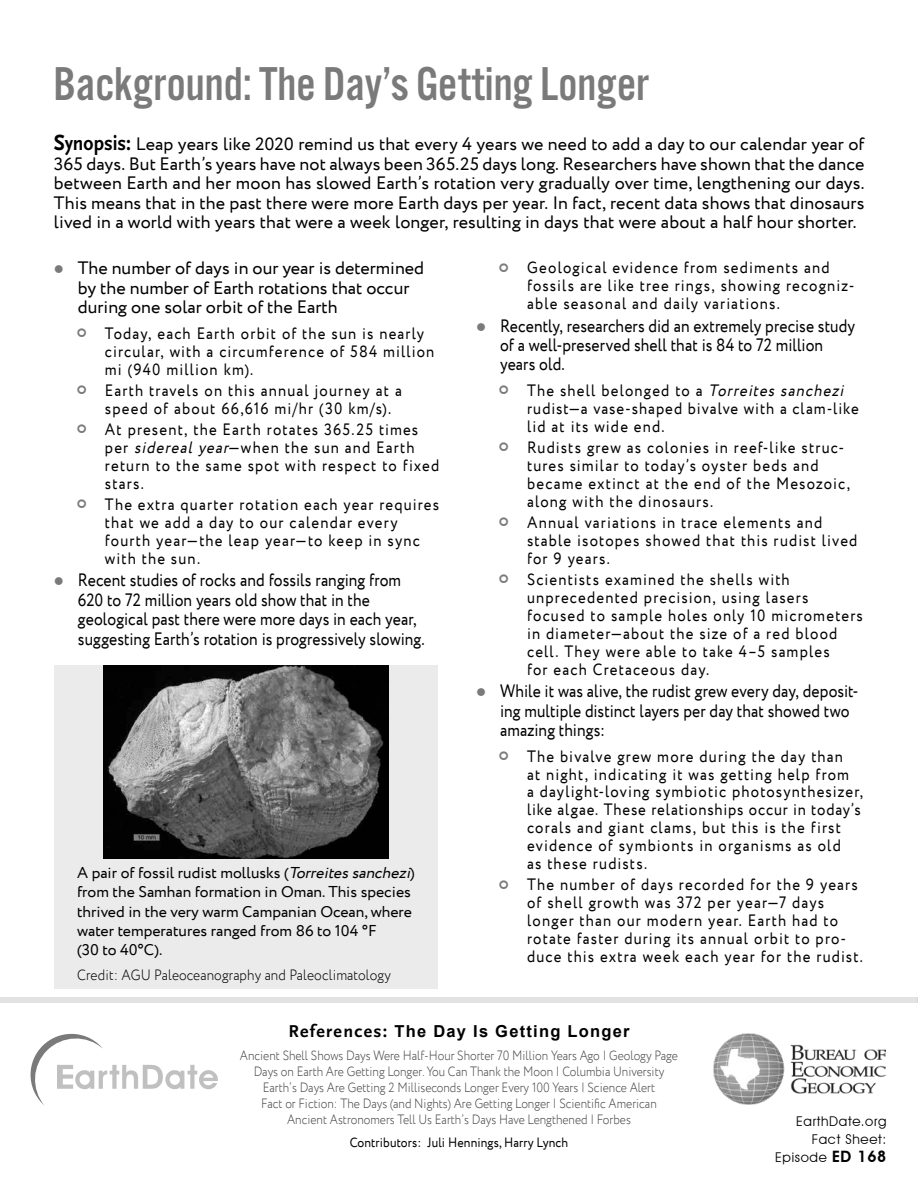
<style>
.page{position:relative;width:918px;height:1188px;background:#fff}
.page>*{position:absolute;margin:0;border:0;box-sizing:border-box;transform-origin:0 0}
.t1{font:49.35px "Alternate Got No 3 D";color:#7a7a7a}
.t2{font:18px/19.4px "Circe";letter-spacing:.005em;color:#000;text-align:justify}
.t3{font:18px/19.4px "Circe";letter-spacing:.005em;color:#000;scale:.87 1}
.t4{font:16.5px/18px "Circe";letter-spacing:.075em;color:#000;scale:.9 1}
.t5{font:700 16.5px "Arial";letter-spacing:.075em;color:#000}
.t6{font:15.75px/19.5px "Circe";color:#000}
.t7{font:300 15px "Circe";letter-spacing:.01em;color:#000;scale:.9 1}
.t8{font:300 13.5px/16.2px "Circe";color:#474747;text-align:center;scale:.87 1}
.t9{font:13.5px "Circe";letter-spacing:.01em;color:#000;scale:.9 1}
.t10{font:13.5px/18px "Avant Garde IT Cby BT";letter-spacing:.05em;color:#000;text-align:right}
.s1{font-family:"Scala Sans Bold LF SC800";font-size:22.95px}
.s2{font-family:"Scala Sans Bold LF";font-size:21.3px}
.s3{font-family:"Scala Sans Bold LF SC800";font-size:21.3px}
.s4{color:#7a7a7a}
.s5{font-style:italic}
.s6{font-family:"Scala Sans";font-size:18px}
.s7{font-weight:600;font-size:15.75px}
</style>
<div class="page">
<img style="left:713px;top:1034px;width:173px;height:71px">
<svg style="left:30px;top:1033px;width:188px;height:72px"></svg>
<div style="left:0;top:998px;width:918px;height:5px;background:#e2e2e2"></div>
<div style="left:54px;top:665px;width:384px;height:324px;background:#ebebeb"></div>
<img style="left:104px;top:666px;width:284px;height:193px">
<h1 class="t1" style="left:53px;top:58px;width:597px">Background: The Day’s Getting Longer</h1>
<p class="t2" style="left:54px;top:135px;width:812px"><span class="s1">S</span><span class="s2">ynopsis</span><span class="s3">:</span> Leap years like 2020 remind us that every 4 years we need to add a day to our calendar year of 365 days. But Earth’s years have not always been 365.25 days long. Researchers have shown that the dance between Earth and her moon has slowed Earth’s rotation very gradually over time, lengthening our days.<br>This means that in the past there were more Earth days per year. In fact, recent data shows that dinosaurs lived in a world with years that were a week longer, resulting in days that were about a half hour shorter.</p>
<p class="t2" style="left:78px;top:259px;width:348px;text-align:left;text-indent:-24px"><span class="s4">●</span> The number of days in our year is determined by the number of Earth rotations that occur during one solar orbit of the Earth</p>
<p class="t4" style="left:105px;top:325px;width:368px">Today, each Earth orbit of the sun is nearly circular, with a circumference of 584 million mi (940 million km).</p>
<p class="t4" style="left:105px;top:382px;width:331px">Earth travels on this annual journey at a speed of about 66,616 mi/hr (30 km/s).</p>
<p class="t4" style="left:105px;top:421px;width:373px">At present, the Earth rotates 365.25 times per <span class="s5">sidereal year</span>—when the sun and Earth return to the same spot with respect to fixed stars.</p>
<p class="t4" style="left:105px;top:496px;width:373px">The extra quarter rotation each year requires that we add a day to our calendar every fourth year—the leap year—to keep in sync with the sun.</p>
<p class="t3" style="left:78px;top:571px;width:400px;text-indent:-24px"><span class="s4">●</span> Recent studies of rocks and fossils ranging from 620 to 72 million years old show that in the geological past there were more days in each year, suggesting Earth’s rotation is progressively slowing.</p>
<p class="t4" style="left:527px;top:259px;width:365px">Geological evidence from sediments and fossils are like tree rings, showing recogniz&shy;able seasonal and daily variations.</p>
<p class="t3" style="left:500px;top:316px;width:410px;text-indent:-24px"><span class="s4">●</span> Recently, researchers did an extremely precise study of a well-preserved shell that is 84 to 72 million years old.</p>
<p class="t4" style="left:527px;top:382px;width:370px">T h e s h e l l b e lo n ge d to a <span class="s5">Torreites sanchezi </span>rudist—a vase-shaped bivalve with a clam-like lid at its wide end.</p>
<p class="t4" style="left:527px;top:439px;width:360px">Rudists grew as colonies in reef-like struc&shy;tures similar to today’s oyster beds and became extinct at the end of the Mesozoic, along with the dinosaurs.</p>
<p class="t4" style="left:527px;top:514px;width:369px">Annual variations in trace elements and stable isotopes showed that this rudist lived for 9 years.</p>
<p class="t4" style="left:527px;top:571px;width:375px">Scientists examined the shells with unprecedented precision, using lasers focused to sample holes only 10 micrometers in diameter—about the size of a red blood cell. They were able to take 4–5 samples<br>for each Cretaceous day.</p>
<p class="t3" style="left:500px;top:682px;width:414px;text-indent:-24px"><span class="s4">●</span> While it was alive, the rudist grew every day, deposit&shy;ing multiple distinct layers per day that showed two amazing things:</p>
<p class="t4" style="left:527px;top:748px;width:375px">The bivalve grew more during the day than<br>at night, indicating it was getting help from<br>a daylight-loving symbiotic photosynthesizer, like algae. These relationships occur in today’s corals and giant clams, but this is the first evidence of symbionts in organisms as old<br>as these rudists.</p>
<p class="t4" style="left:527px;top:876px;width:375px">The number of days recorded for the 9 years of shell growth was 372 per year—7 days longer than our modern year. Earth had to rotate faster during its annual orbit to pro&shy;duce this extra week each year for the rudist.</p>
<p class="t6" style="left:77px;top:863px;width:339px">A pair of fossil rudist mollusks (<span class="s5">Torreitessanchezi</span>) from the Samhan formation in Oman. This species thrived in the very warm Campanian Ocean, where water temperatures ranged from 86 to 104 °F<br>(30 to 40°C).</p>
<p class="t7" style="left:77px;top:965px;width:350px">Credit: AGU Paleoceanography and Paleoclimatology</p>
<p class="t5" style="left:288px;top:1019px;width:343px"><span class="s6">References:</span> The Day Is Getting Longer</p>
<p class="t8" style="left:240px;top:1047px;width:505px">Ancient Shell Shows Days Were Half-Hour Shorter 70 Million Years Ago | Geology Page Days on Earth Are Getting Longer. You Can Thank the Moon | Columbia University Earth’s Days Are Getting 2 Milliseconds Longer Every 100 Years | Science Alert<br>Fact or Fiction: The Days (and Nights) Are Getting Longer | Scientific American Ancient Astronomers Tell Us Earth’s Days Have Lengthened | Forbes</p>
<p class="t9" style="left:350px;top:1134px;width:244px">Contributors: Juli Hennings, Harry Lynch</p>
<p class="t10" style="left:775px;top:1113px;width:113px">EarthDate.org<br>Fact Sheet:<br>Episode <span class="s7">ED 168</span></p>
</div>
